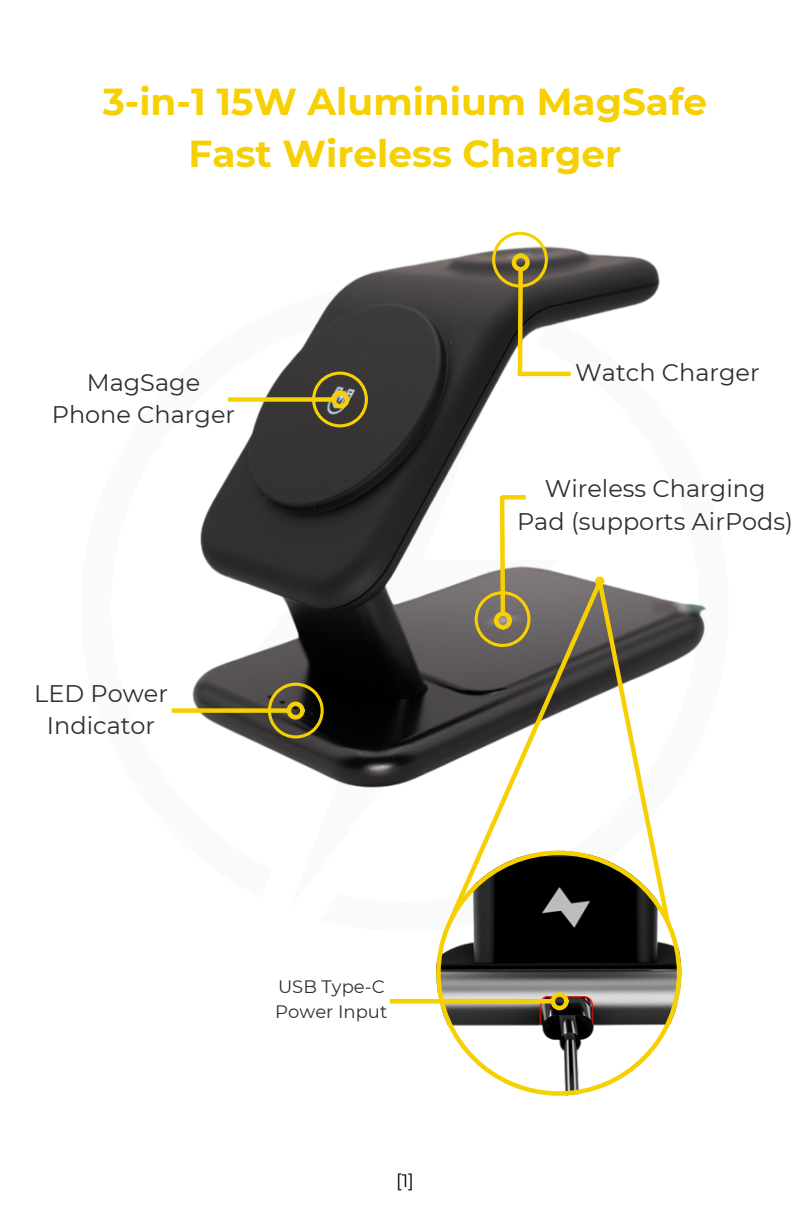
<style>
.page{position:relative;width:810px;height:1215px;background:#fff}
.page>*{position:absolute;margin:0;border:0;box-sizing:border-box;transform-origin:0 0}
.t1{font:700 37.5px/51.8px "Montserrat";color:#f7d002;text-align:center}
.t2{font:24px "Montserrat";color:#303030}
.t3{font:18px "Montserrat";color:#303030}
.t4{font:18px "Montserrat";color:#000}
</style>
<div class="page">
<img style="left:171px;top:231px;width:536px;height:773px">
<svg style="left:492px;top:232px;width:56px;height:149px"></svg>
<div style="left:512px;top:253px;width:18px;height:19px;border:4px solid #f7d002;border-radius:50%"></div>
<svg style="left:312px;top:372px;width:56px;height:55px;background:#625a35"></svg>
<div style="left:228px;top:397px;width:105px;height:5px;background:#f7d002"></div>
<div style="left:331px;top:391px;width:18px;height:18px;border:4px solid #f7d002;border-radius:50%"></div>
<svg style="left:475px;top:492px;width:55px;height:83px"></svg>
<hr style="left:520px;top:372px;width:51px;height:4px;background:#f7d002">
<svg style="left:268px;top:683px;width:56px;height:55px;background:#514823"></svg>
<div style="left:172px;top:708px;width:116px;height:5px;background:#f7d002"></div>
<div style="left:287px;top:702px;width:18px;height:18px;border:4px solid #f7d002;border-radius:50%"></div>
<svg style="left:436px;top:851px;width:245px;height:245px"></svg>
<svg style="left:446px;top:575px;width:160px;height:349px"></svg>
<svg style="left:594px;top:576px;width:79px;height:351px"></svg>
<div style="left:595px;top:577px;width:9px;height:9px;background:#f7d002;border-radius:50%"></div>
<div style="left:390px;top:999px;width:162px;height:5px;background:#f7d002"></div>
<div style="left:551px;top:992px;width:18px;height:18px;border:4px solid #f7d002;border-radius:50%"></div>
<p class="t1" style="left:103px;top:76px;width:606px">3-in-1 15W Aluminium MagSafe<br>Fast Wireless Charger</p>
<p class="t2" style="left:87px;top:367px;width:115px">MagSage</p>
<p class="t2" style="left:52px;top:400px;width:185px">Phone Charger</p>
<p class="t2" style="left:34px;top:678px;width:135px">LED Power</p>
<p class="t2" style="left:47px;top:711px;width:110px">Indicator</p>
<p class="t3" style="left:278px;top:976px;width:108px">USB Type-C</p>
<p class="t3" style="left:275px;top:1001px;width:114px">Power Input</p>
<p class="t4" style="left:396px;top:1170px;width:19px">[1]</p>
<p class="t2" style="left:575px;top:358px;width:186px">Watch Charger</p>
<p class="t2" style="left:545px;top:474px;width:222px">Wireless Charging</p>
<p class="t2" style="left:517px;top:507px;width:278px">Pad (supports AirPods)</p>
</div>
